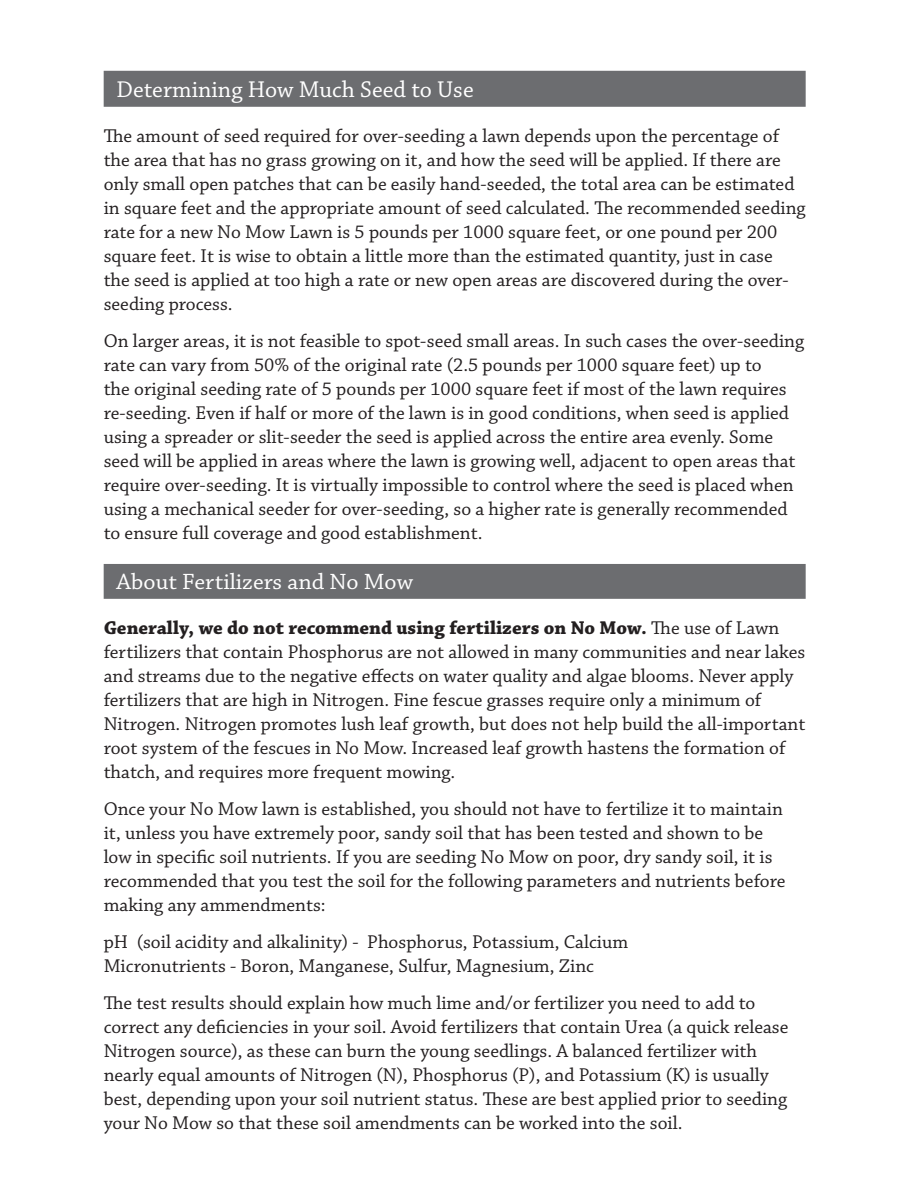
<style>
.page{position:relative;width:918px;height:1188px;background:#fff}
.page>*{position:absolute;margin:0;border:0;box-sizing:border-box;transform-origin:0 0}
.t1{font:24px "Chaparral Pro";color:#fff}
.t2{font:23.25px "Chaparral Pro";color:#fff}
.t3{font:19.5px/24px "Chaparral Pro";color:#231f20}
.s1{font-weight:700}
</style>
<div class="page">
<div style="left:104px;top:71px;width:702px;height:36px;background:#6c6d70"></div>
<div style="left:104px;top:564px;width:702px;height:35px;background:#6c6d70"></div>
<p class="t1" style="left:117px;top:76px;width:359px">Determining How Much Seed to Use</p>
<p class="t3" style="left:104px;top:124px;width:703px">The amount of seed required for over-seeding a lawn depends upon the percentage of the area that has no grass growing on it, and how the seed will be applied. If there are only small open patches that can be easily hand-seeded, the total area can be estimated in square feet and the appropriate amount of seed calculated. The recommended seeding rate for a new No Mow Lawn is 5 pounds per 1000 square feet, or one pound per 200 square feet. It is wise to obtain a little more than the estimated quantity, just in case<br>the seed is applied at too high a rate or new open areas are discovered during the over&shy;seeding process.</p>
<p class="t3" style="left:104px;top:329px;width:702px">On larger areas, it is not feasible to spot-seed small areas. In such cases the over-seeding rate can vary from 50% of the original rate (2.5 pounds per 1000 square feet) up to<br>the original seeding rate of 5 pounds per 1000 square feet if most of the lawn requires re-seeding. Even if half or more of the lawn is in good conditions, when seed is applied using a spreader or slit-seeder the seed is applied across the entire area evenly. Some seed will be applied in areas where the lawn is growing well, adjacent to open areas that require over-seeding. It is virtually impossible to control where the seed is placed when using a mechanical seeder for over-seeding, so a higher rate is generally recommended to ensure full coverage and good establishment.</p>
<p class="t2" style="left:117px;top:569px;width:298px">About Fertilizers and No Mow</p>
<p class="t3" style="left:104px;top:616px;width:703px"><span class="s1">Generally, we do not recommend using fertilizers on No Mow.</span> The use of Lawn fertilizers that contain Phosphorus are not allowed in many communities and near lakes and streams due to the negative effects on water quality and algae blooms. Never apply fertilizers that are high in Nitrogen. Fine fescue grasses require only a minimum of Nitrogen. Nitrogen promotes lush leaf growth, but does not help build the all-important root system of the fescues in No Mow. Increased leaf growth hastens the formation of thatch, and requires more frequent mowing.</p>
<p class="t3" style="left:104px;top:797px;width:683px">Once your No Mow lawn is established, you should not have to fertilize it to maintain it, unless you have extremely poor, sandy soil that has been tested and shown to be low in specific soil nutrients. If you are seeding No Mow on poor, dry sandy soil, it is recommended that you test the soil for the following parameters and nutrients before making any ammendments:</p>
<p class="t3" style="left:104px;top:930px;width:526px">pH (soil acidity and alkalinity) - Phosphorus, Potassium, Calcium<br>Micronutrients - Boron, Manganese, Sulfur, Magnesium, Zinc</p>
<p class="t3" style="left:104px;top:991px;width:686px">The test results should explain how much lime and/or fertilizer you need to add to correct any deficiencies in your soil. Avoid fertilizers that contain Urea (a quick release Nitrogen source), as these can burn the young seedlings. A balanced fertilizer with nearly equal amounts of Nitrogen (N), Phosphorus (P), and Potassium (K) is usually best, depending upon your soil nutrient status. These are best applied prior to seeding your No Mow so that these soil amendments can be worked into the soil.</p>
</div>
